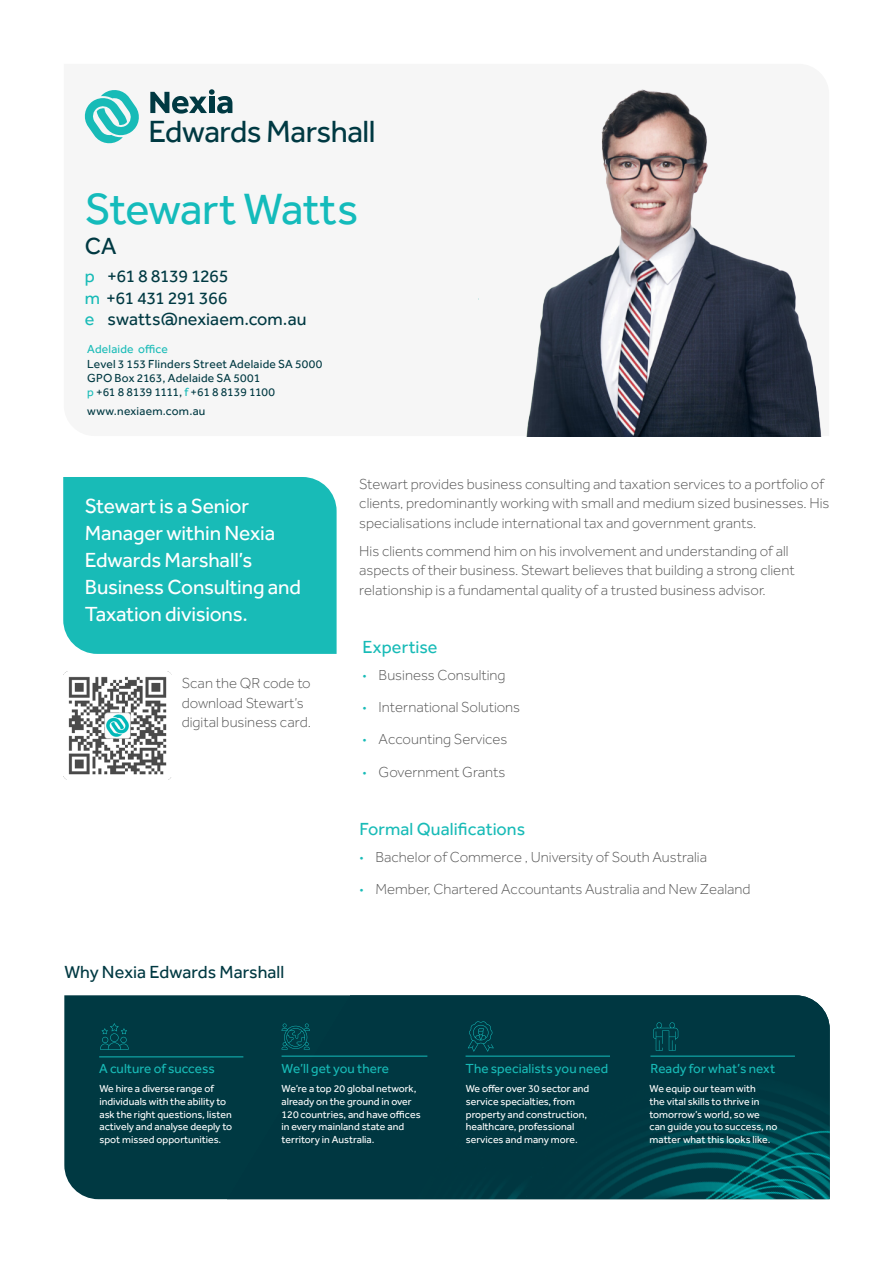
<style>
.page{position:relative;width:893px;height:1263px;background:#fff}
.page>*{position:absolute;margin:0;border:0;box-sizing:border-box;transform-origin:0 0}
.t1{font:45px "Nexia Effra";letter-spacing:-.015em;color:#14bbbb}
.t2{font:31.5px "Nexia Effra";letter-spacing:-.015em;color:#003942}
.t3{font:24px "Nexia Effra";color:#003942}
.t4{font:21px/27px "Nexia Effra";letter-spacing:-.01em;color:#fff}
.t5{font:18px/21.6px "Nexia Effra";color:#003942}
.t6{font:18px "Nexia Effra";letter-spacing:.005em;color:#18bbb7}
.t7{font:300 15px/19.5px "Effra";color:#575757}
.t8{font:13.5px "Nexia Effra";letter-spacing:.005em;color:#18bbb7}
.t9{font:12px/14.4px "Nexia Effra";letter-spacing:.015em;color:#003942}
.t10{font:12px "Nexia Effra";letter-spacing:.02em;color:#18bbb7}
.t11{font:10.5px/12.6px "Nexia Effra";color:#fff}
.s1{color:#18bbb7}
.s2{font-size:12.75px;color:#18bbb7}
</style>
<div class="page">
<div style="left:63px;top:477px;width:274px;height:177px;background:#18bbb7"></div>
<img style="left:526px;top:89px;width:296px;height:347px">
<div style="left:64px;top:995px;width:163px;height:204px;background:#003942"></div>
<img style="left:227px;top:995px;width:603px;height:204px">
<hr style="left:282px;top:1056px;width:145px;height:1px;background:#14bbbb">
<svg style="left:282px;top:1023px;width:28px;height:26px"></svg>
<hr style="left:466px;top:1056px;width:144px;height:1px;background:#14bbbb">
<svg style="left:468px;top:1021px;width:26px;height:30px"></svg>
<hr style="left:650px;top:1056px;width:145px;height:1px;background:#14bbbb">
<svg style="left:653px;top:1022px;width:25px;height:29px"></svg>
<hr style="left:99px;top:1056px;width:144px;height:1px;background:#14bbbb">
<svg style="left:100px;top:1023px;width:29px;height:27px"></svg>
<svg style="left:84px;top:90px;width:55px;height:54px"></svg>
<svg style="left:150px;top:89px;width:82px;height:25px"></svg>
<img style="left:64px;top:672px;width:107px;height:107px">
<h2 class="t2" style="left:148px;top:113px;width:229px">Edwards Marshall</h2>
<h1 class="t1" style="left:85px;top:183px;width:275px">Stewart Watts</h1>
<h3 class="t3" style="left:85px;top:232px;width:33px">CA</h3>
<p class="t5" style="left:85px;top:265px;width:223px"><span class="s1">p</span> +61 8 8139 1265<br><span class="s1">m</span> +61 431 291 366<br><span class="s1">e</span> swatts@nexiaem.com.au</p>
<p class="t10" style="left:87px;top:342px;width:82px">Adelaide office</p>
<p class="t9" style="left:87px;top:356px;width:237px">Level 3 153 Flinders Street Adelaide SA 5000<br>GPO Box 2163, Adelaide SA 5001<br><span class="s1">p</span> +61 8 8139 1111, <span class="s1">f</span> +61 8 8139 1100</p>
<p class="t9" style="left:87px;top:404px;width:120px">www.nexiaem.com.au</p>
<h3 class="t4" style="left:85px;top:492px;width:218px">Stewart is a Senior<br>Manager within Nexia<br>Edwards Marshall’s<br>Business Consulting and<br>Taxation divisions.</h3>
<p class="t7" style="left:182px;top:673px;width:131px">Scan the QR code to download Stewart’s digital business card.</p>
<p class="t5" style="left:64px;top:961px;width:222px">Why Nexia Edwards Marshall</p>
<p class="t7" style="left:359px;top:474px;width:472px">Stewart provides business consulting and taxation services to a portfolio of clients, predominantly working with small and medium sized businesses. His specialisations include international tax and government grants.</p>
<p class="t7" style="left:359px;top:541px;width:437px">His clients commend him on his involvement and understanding of all aspects of their business. Stewart believes that building a strong client relationship is a fundamental quality of a trusted business advisor.</p>
<p class="t6" style="left:362px;top:636px;width:77px">Expertise</p>
<p class="t7" style="left:362px;top:665px;width:145px"><span class="s2">•</span> Business Consulting</p>
<p class="t7" style="left:362px;top:697px;width:159px"><span class="s2">•</span> International Solutions</p>
<p class="t7" style="left:362px;top:730px;width:147px"><span class="s2">•</span> Accounting Services</p>
<p class="t7" style="left:362px;top:762px;width:144px"><span class="s2">•</span> Government Grants</p>
<p class="t6" style="left:359px;top:818px;width:167px">Formal Qualifications</p>
<p class="t7" style="left:359px;top:847px;width:349px"><span class="s2">•</span> Bachelor of Commerce , University of South Australia</p>
<p class="t7" style="left:359px;top:879px;width:393px"><span class="s2">•</span> Member, Chartered Accountants Australia and New Zealand</p>
<p class="t8" style="left:99px;top:1061px;width:117px">A culture of success</p>
<p class="t11" style="left:99px;top:1082px;width:134px">We hire a diverse range of individuals with the ability to ask the right questions, listen actively and analyse deeply to spot missed opportunities.</p>
<p class="t8" style="left:282px;top:1061px;width:109px">We’ll get you there</p>
<p class="t11" style="left:282px;top:1082px;width:141px">We’re a top 20 global network, already on the ground in over<br>120 countries, and have offices in every mainland state and territory in Australia.</p>
<p class="t8" style="left:466px;top:1061px;width:144px">The specialists you need</p>
<p class="t11" style="left:466px;top:1082px;width:125px">We offer over 30 sector and service specialties, from property and construction, healthcare, professional services and many more.</p>
<p class="t8" style="left:650px;top:1061px;width:126px">Ready for what’s next</p>
<p class="t11" style="left:650px;top:1082px;width:129px">We equip our team with<br>the vital skills to thrive in tomorrow’s world, so we can guide you to success, no matter what this looks like.</p>
</div>
